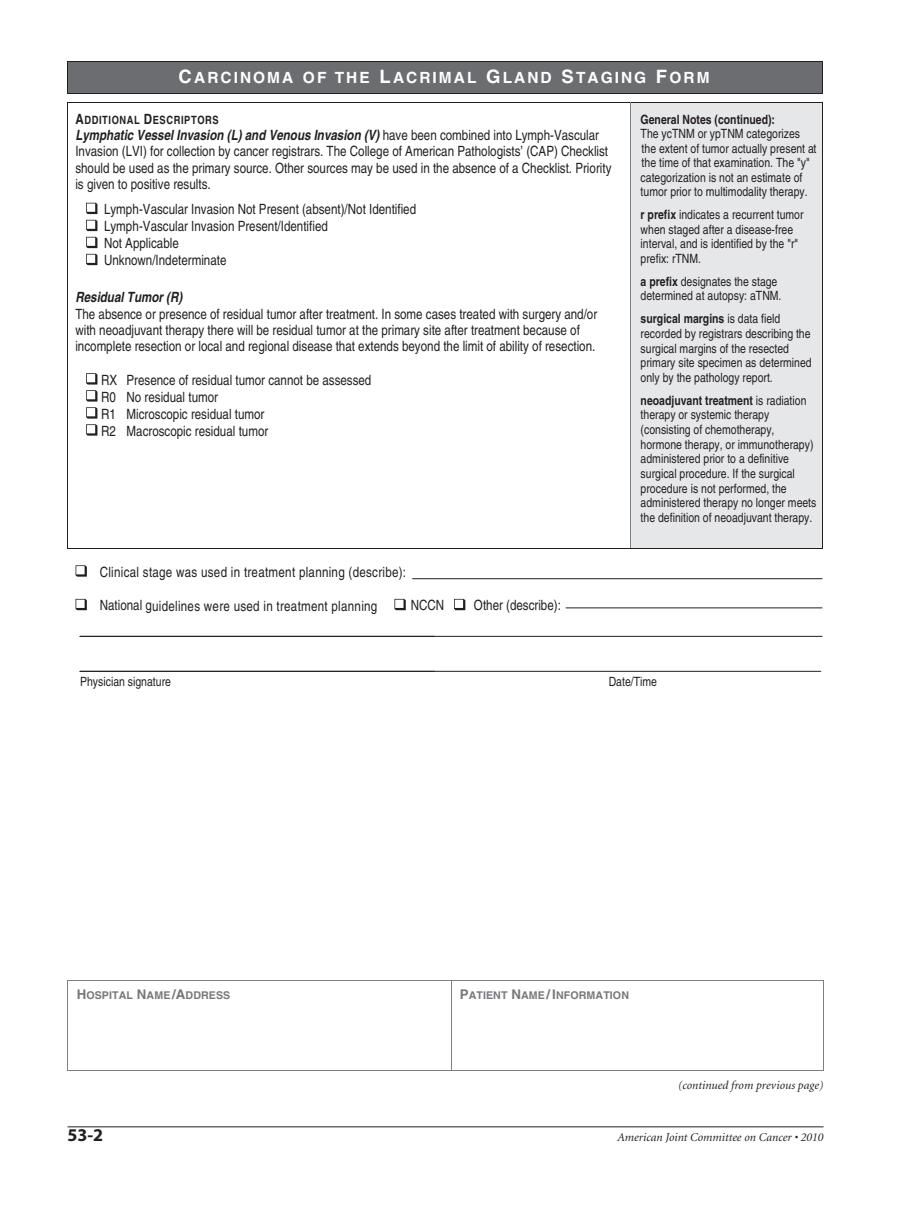
<style>
.page{position:relative;width:918px;height:1215px;background:#fff}
.page>*{position:absolute;margin:0;border:0;box-sizing:border-box;transform-origin:0 0}
.t1{font:700 18px "Myriad";color:#231f20}
.t2{font:700 15.45px "Helvetica";letter-spacing:.13em;color:#fff}
.t3{font:condensed 14.1px/17.1px "Helvetica";color:#231f20}
.t4{font:condensed 14.1px "Helvetica";letter-spacing:.02em;color:#231f20}
.t5{font:italic 700 condensed 14.1px "Helvetica";color:#231f20}
.t6{font:condensed 12.75px/14.7px "Helvetica";color:#231f20}
.t7{font:700 condensed 12.75px "Helvetica";color:#231f20}
.t8{font:italic 12px "Minion";color:#231f20}
.t9{font:700 condensed 11.4px "Helvetica";letter-spacing:.05em;color:#231f20}
.t10{font:700 10.65px "Helvetica";letter-spacing:.005em;color:#76787b}
.s1{font-size:18.45px}
.s2{font-size:14.1px}
.s3{font-weight:700;font-style:italic}
.s4{font-weight:700}
.s5{font-size:13.35px}
</style>
<div class="page">
<hr style="left:68px;top:1126px;width:756px;height:1px;background:#231f20">
<div style="left:68px;top:61px;width:754px;height:32px;background:#6c6d70"></div>
<hr style="left:68px;top:61px;width:755px;height:1px;background:#231f20">
<hr style="left:68px;top:61px;width:1px;height:33px;background:#231f20">
<hr style="left:68px;top:93px;width:754px;height:1px;background:#231f20">
<hr style="left:822px;top:61px;width:1px;height:33px;background:#231f20">
<hr style="left:68px;top:980px;width:756px;height:1px;background:#7e8083">
<hr style="left:68px;top:981px;width:1px;height:90px;background:#7e8083">
<hr style="left:68px;top:1070px;width:383px;height:1px;background:#7e8083">
<hr style="left:451px;top:981px;width:1px;height:90px;background:#7e8083">
<hr style="left:452px;top:1070px;width:371px;height:1px;background:#7e8083">
<hr style="left:823px;top:981px;width:1px;height:90px;background:#7e8083">
<div style="left:631px;top:103px;width:191px;height:445px;background:#e6e7e9"></div>
<hr style="left:68px;top:102px;width:755px;height:1px;background:#231f20">
<hr style="left:68px;top:103px;width:1px;height:170px;background:#231f20">
<hr style="left:630px;top:103px;width:1px;height:170px;background:#7e8083">
<hr style="left:822px;top:103px;width:1px;height:170px;background:#231f20">
<hr style="left:68px;top:273px;width:1px;height:167px;background:#231f20">
<hr style="left:630px;top:273px;width:1px;height:167px;background:#7e8083">
<hr style="left:822px;top:273px;width:1px;height:167px;background:#231f20">
<hr style="left:68px;top:440px;width:1px;height:109px;background:#231f20">
<hr style="left:68px;top:548px;width:562px;height:1px;background:#231f20">
<hr style="left:630px;top:440px;width:1px;height:108px;background:#7e8083">
<hr style="left:630px;top:548px;width:192px;height:1px;background:#231f20">
<hr style="left:822px;top:440px;width:1px;height:109px;background:#231f20">
<hr style="left:566px;top:608px;width:256px;height:1px;background:#231f20">
<hr style="left:413px;top:578px;width:409px;height:1px;background:#231f20">
<hr style="left:80px;top:636px;width:742px;height:1px;background:#231f20">
<hr style="left:80px;top:671px;width:741px;height:1px;background:#231f20">
<svg style="left:86px;top:203px;width:11px;height:11px"></svg>
<svg style="left:86px;top:220px;width:11px;height:11px"></svg>
<svg style="left:86px;top:237px;width:11px;height:11px"></svg>
<svg style="left:86px;top:254px;width:11px;height:11px"></svg>
<svg style="left:86px;top:373px;width:11px;height:63px"></svg>
<svg style="left:76px;top:565px;width:11px;height:12px"></svg>
<svg style="left:76px;top:599px;width:11px;height:11px"></svg>
<svg style="left:394px;top:599px;width:12px;height:11px"></svg>
<svg style="left:454px;top:599px;width:11px;height:11px"></svg>
<p class="t2" style="left:178px;top:72px;width:533px"><span class="s1">C</span>ARCINOMA OF THE <span class="s1">L</span>ACRIMAL <span class="s1">G</span>LAND <span class="s1">S</span>TAGING <span class="s1">F</span>ORM</p>
<p class="t9" style="left:75px;top:116px;width:145px"><span class="s2">A</span>DDITIONAL <span class="s2">D</span>ESCRIPTORS</p>
<p class="t3" style="left:75px;top:128px;width:538px;line-height:16.4px"><span class="s3">Lymphatic Vessel Invasion (L) and Venous Invasion (V)</span> have been combined into Lymph-Vascular Invasion (LVI) for collection by cancer registrars. The College of American Pathologists’ (CAP) Checklist should be used as the primary source. Other sources may be used in the absence of a Checklist. Priority is given to positive results.</p>
<p class="t3" style="left:104px;top:202px;width:314px">Lymph-Vascular Invasion Not Present (absent)/Not Identified Lymph-Vascular Invasion Present/Identified<br>Not Applicable<br>Unknown/Indeterminate</p>
<p class="t5" style="left:75px;top:292px;width:108px">Residual Tumor (R)</p>
<p class="t3" style="left:75px;top:307px;width:523px;line-height:16.2px">The absence or presence of residual tumor after treatment. In some cases treated with surgery and/or with neoadjuvant therapy there will be residual tumor at the primary site after treatment because of incomplete resection or local and regional disease that extends beyond the limit of ability of resection.</p>
<p class="t3" style="left:101px;top:372px;width:272px">RX Presence of residual tumor cannot be assessed<br>R0 No residual tumor<br>R1 Microscopic residual tumor<br>R2 Macroscopic residual tumor</p>
<p class="t4" style="left:100px;top:567px;width:308px">Clinical stage was used in treatment planning (describe):</p>
<p class="t4" style="left:100px;top:600px;width:279px">National guidelines were used in treatment planning</p>
<p class="t3" style="left:411px;top:598px;width:35px">NCCN</p>
<p class="t3" style="left:474px;top:598px;width:88px">Other (describe):</p>
<p class="t7" style="left:641px;top:115px;width:136px">General Notes (continued):</p>
<p class="t6" style="left:641px;top:128px;width:177px">The ycTNM or ypTNM categorizes the extent of tumor actually present at the time of that examination. The "y" categorization is not an estimate of tumor prior to multimodality therapy.</p>
<p class="t6" style="left:641px;top:208px;width:164px"><span class="s4">r prefix</span> indicates a recurrent tumor when staged after a disease-free interval, and is identified by the "r" prefix: rTNM.</p>
<p class="t6" style="left:641px;top:275px;width:142px"><span class="s4">a prefix</span> designates the stage determined at autopsy: aTNM.</p>
<p class="t6" style="left:641px;top:313px;width:173px"><span class="s4">surgical margins</span> is data field recorded by registrars describing the surgical margins of the resected primary site specimen as determined only by the pathology report.</p>
<p class="t6" style="left:641px;top:394px;width:177px"><span class="s4">neoadjuvant treatment</span> is radiation therapy or systemic therapy (consisting of chemotherapy, hormone therapy, or immunotherapy) administered prior to a definitive surgical procedure. If the surgical procedure is not performed, the administered therapy no longer meets the definition of neoadjuvant therapy.</p>
<p class="t6" style="left:80px;top:675px;width:92px">Physician signature</p>
<p class="t6" style="left:609px;top:675px;width:50px">Date/Time</p>
<p class="t10" style="left:77px;top:992px;width:155px"><span class="s5">H</span>OSPITAL <span class="s5">N</span>AME<span class="s5">/A</span>DDRESS</p>
<p class="t10" style="left:460px;top:992px;width:171px"><span class="s5">P</span>ATIENT <span class="s5">N</span>AME<span class="s5">/I</span>NFORMATION</p>
<p class="t8" style="left:678px;top:1080px;width:147px">(continued from previous page)</p>
<p class="t1" style="left:68px;top:1128px;width:37px">53-2</p>
<p class="t8" style="left:618px;top:1132px;width:208px">American Joint Committee on Cancer • 2010</p>
</div>
